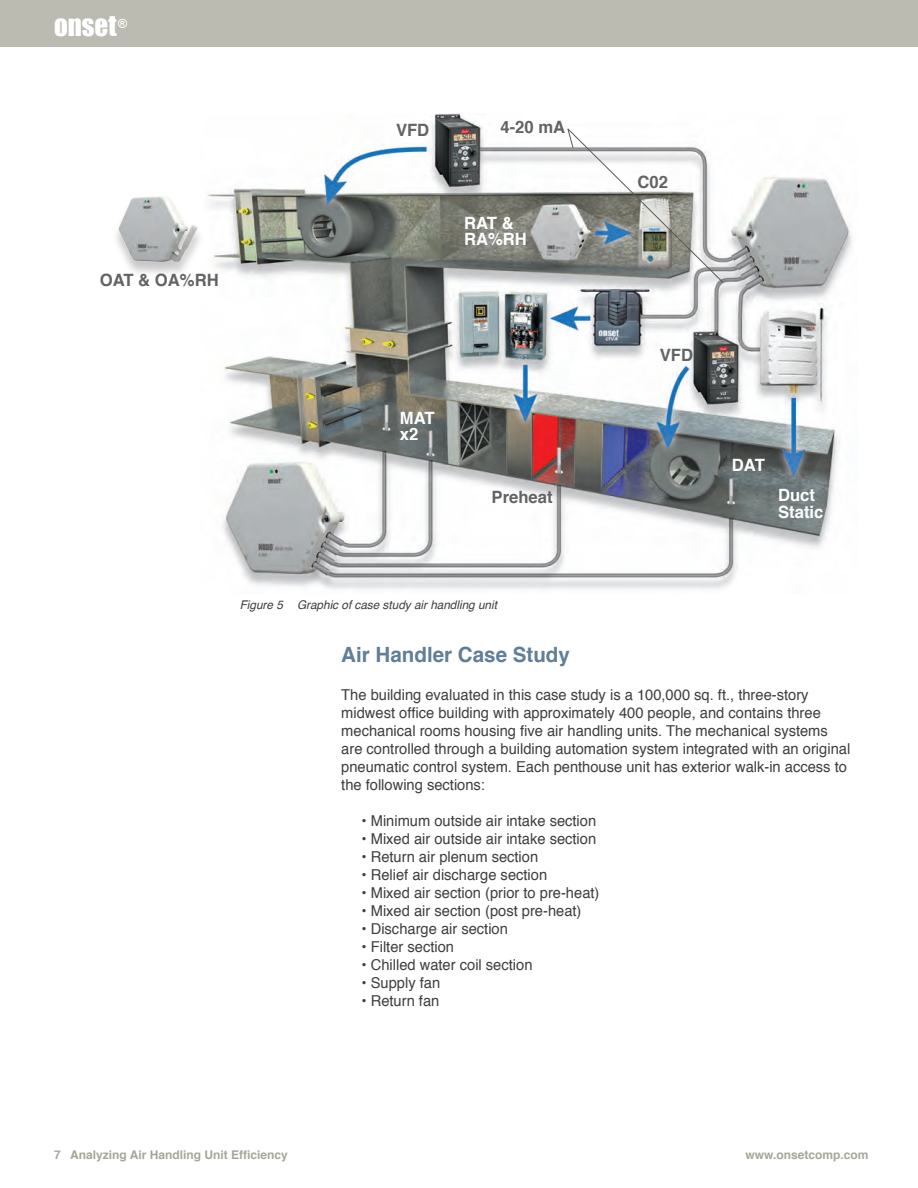
<style>
.page{position:relative;width:918px;height:1188px;background:#fff}
.page>*{position:absolute;margin:0;border:0;box-sizing:border-box;transform-origin:0 0}
.t1{font:27px "Impact";color:#fff}
.t2{font:700 21px "Helvetica";color:#607e97}
.t3{font:700 16.95px "Helvetica";color:#636366}
.t4{font:700 16.95px/16.6px "Helvetica";color:#fff}
.t5{font:15px/18px "Helvetica";color:#3e3e3f}
.t6{font:700 12px "Helvetica";color:#a6a698}
.t7{font:italic 12px "Helvetica";color:#3e3e3f}
</style>
<div class="page">
<div style="left:0;top:0;width:918px;height:47px;background:#bbbbb1"></div>
<img style="left:207px;top:113px;width:645px;height:476px">
<div style="left:112px;top:198px;width:92px;height:80px;background:#231f20;opacity:.25"></div>
<img style="left:117px;top:196px;width:83px;height:71px">
<svg style="left:567px;top:128px;width:157px;height:156px"></svg>
<h1 class="t1" style="left:54px;top:9px;width:75px">ONSET<sup>®</sup></h1>
<p class="t3" style="left:100px;top:267px;width:120px">OAT &amp; OA%RH</p>
<p class="t3" style="left:396px;top:116px;width:35px">VFD</p>
<p class="t3" style="left:500px;top:113px;width:66px">4-20 mA</p>
<p class="t4" style="left:464px;top:215px;width:64px">RAT &amp;<br>RA%RH</p>
<p class="t3" style="left:638px;top:168px;width:32px">C02</p>
<p class="t4" style="left:400px;top:409px;width:36px">MAT x2</p>
<p class="t3" style="left:660px;top:341px;width:35px">VFD</p>
<p class="t4" style="left:732px;top:457px;width:34px">DAT</p>
<p class="t3" style="left:492px;top:483px;width:63px">Preheat</p>
<p class="t4" style="left:778px;top:487px;width:47px">Duct<br>Static</p>
<p class="t7" style="left:240px;top:596px;width:259px">Figure 5 Graphic of case study air handling unit</p>
<h2 class="t2" style="left:341px;top:638px;width:230px">Air Handler Case Study</h2>
<p class="t5" style="left:341px;top:686px;width:511px">The building evaluated in this case study is a 100,000 sq. ft., three-story midwest office building with approximately 400 people, and contains three mechanical rooms housing five air handling units. The mechanical systems are controlled through a building automation system integrated with an original pneumatic control system. Each penthouse unit has exterior walk-in access to the following sections:</p>
<p class="t5" style="left:362px;top:812px;width:236px">• Minimum outside air intake section</p>
<p class="t5" style="left:362px;top:830px;width:236px">• Mixed air outside air intake section</p>
<p class="t5" style="left:362px;top:848px;width:178px">• Return air plenum section</p>
<p class="t5" style="left:362px;top:866px;width:187px">• Relief air discharge section</p>
<p class="t5" style="left:362px;top:884px;width:239px">• Mixed air section (prior to pre-heat)</p>
<p class="t5" style="left:362px;top:902px;width:222px">• Mixed air section (post pre-heat)</p>
<p class="t5" style="left:362px;top:920px;width:148px">• Discharge air section</p>
<p class="t5" style="left:362px;top:938px;width:94px">• Filter section</p>
<p class="t5" style="left:362px;top:956px;width:172px">• Chilled water coil section</p>
<p class="t5" style="left:362px;top:974px;width:80px">• Supply fan</p>
<p class="t5" style="left:362px;top:992px;width:79px">• Return fan</p>
<p class="t6" style="left:54px;top:1145px;width:235px">7 Analyzing Air Handling Unit Efficiency</p>
<p class="t6" style="left:746px;top:1145px;width:124px">www.onsetcomp.com</p>
</div>
